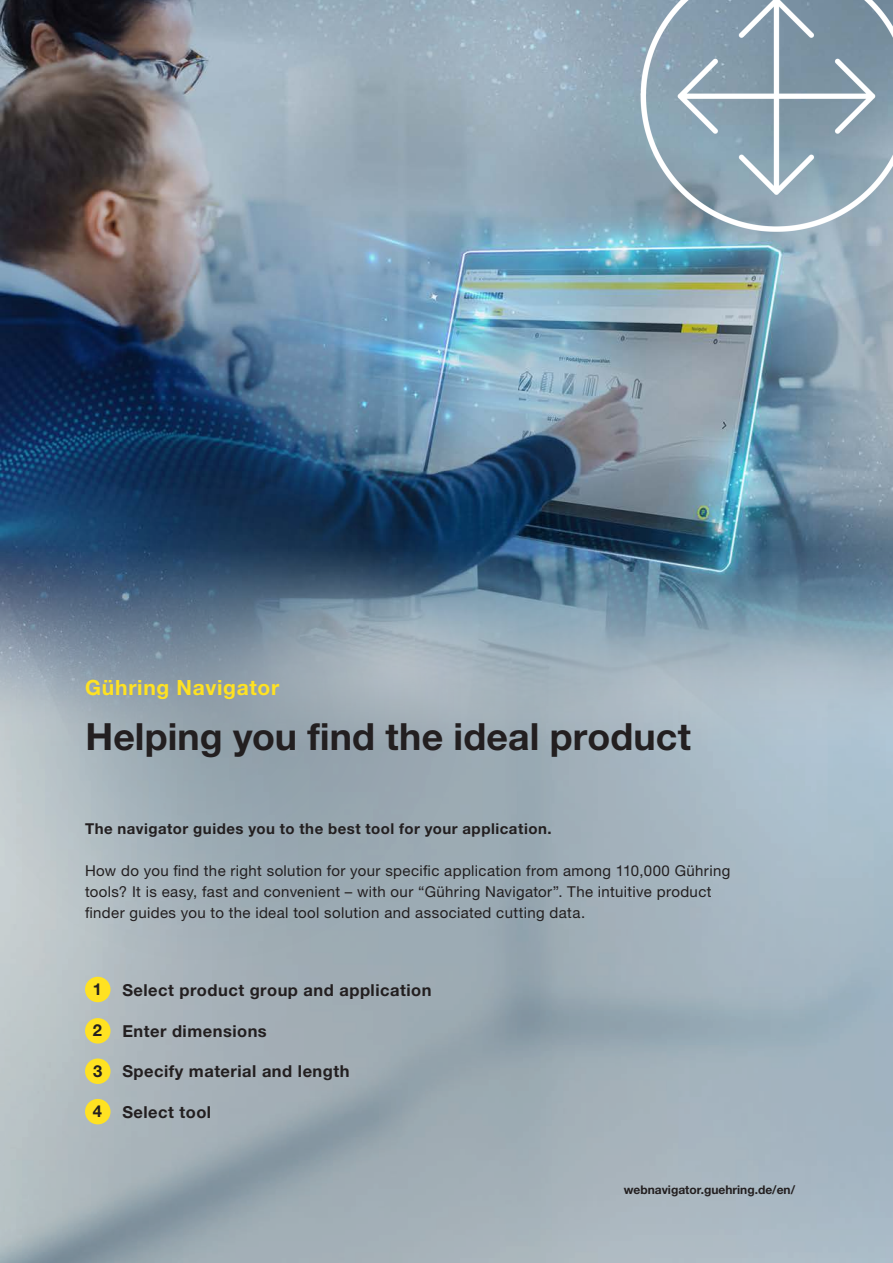
<style>
.page{position:relative;width:893px;height:1263px;background:#fff}
.page>*{position:absolute;margin:0;border:0;box-sizing:border-box;transform-origin:0 0}
.t1{font:700 37.5px "Helvetica Neue LTW1 G";letter-spacing:.005em;color:#231f20}
.t2{font:700 21px "Helvetica Neue LTW1 G";letter-spacing:.035em;color:#ffe222}
.t3{font:700 16.5px "Helvetica Neue LTW1 G";letter-spacing:.03em;color:#231f20}
.t4{font:15px/21px "Helvetica Neue LTW1 G";letter-spacing:.025em;color:#231f20}
.t5{font:700 15px "Helvetica Neue LTW1 G";letter-spacing:.035em;color:#231f20}
.t6{font:700 12px "Helvetica Neue LTW1 G";color:#231f20}
</style>
<div class="page">
<img style="left:0;top:0;width:893px;height:1263px">
<img style="left:622px;top:0;width:271px;height:235px">
<svg style="left:0;top:438px;width:470px;height:531px;background:#778b9c"></svg>
<div style="left:85px;top:977px;width:26px;height:25px;background:#ffe222;border-radius:50%"></div>
<div style="left:85px;top:1018px;width:26px;height:25px;background:#ffe222;border-radius:50%"></div>
<div style="left:85px;top:1058px;width:26px;height:26px;background:#ffe222;border-radius:50%"></div>
<div style="left:85px;top:1099px;width:26px;height:25px;background:#ffe222;border-radius:50%"></div>
<p class="t2" style="left:85px;top:675px;width:196px">Gühring Navigator</p>
<p class="t1" style="left:85px;top:713px;width:607px">Helping you find the ideal product</p>
<p class="t5" style="left:85px;top:819px;width:468px">The navigator guides you to the best tool for your application.</p>
<p class="t4" style="left:85px;top:860px;width:647px">How do you find the right solution for your specific application from among 110,000 Gühring tools? It is easy, fast and convenient – with our “Gühring Navigator”. The intuitive product finder guides you to the ideal tool solution and associated cutting data.</p>
<p class="t3" style="left:93px;top:979px;width:11px">1</p>
<p class="t3" style="left:93px;top:1020px;width:11px">2</p>
<p class="t3" style="left:93px;top:1061px;width:11px">3</p>
<p class="t3" style="left:93px;top:1101px;width:11px">4</p>
<p class="t3" style="left:122px;top:979px;width:311px">Select product group and application</p>
<p class="t3" style="left:122px;top:1021px;width:146px">Enter dimensions</p>
<p class="t3" style="left:122px;top:1061px;width:229px">Specify material and length</p>
<p class="t3" style="left:122px;top:1102px;width:90px">Select tool</p>
<p class="t6" style="left:624px;top:1182px;width:173px">webnavigator.guehring.de/en/</p>
</div>
